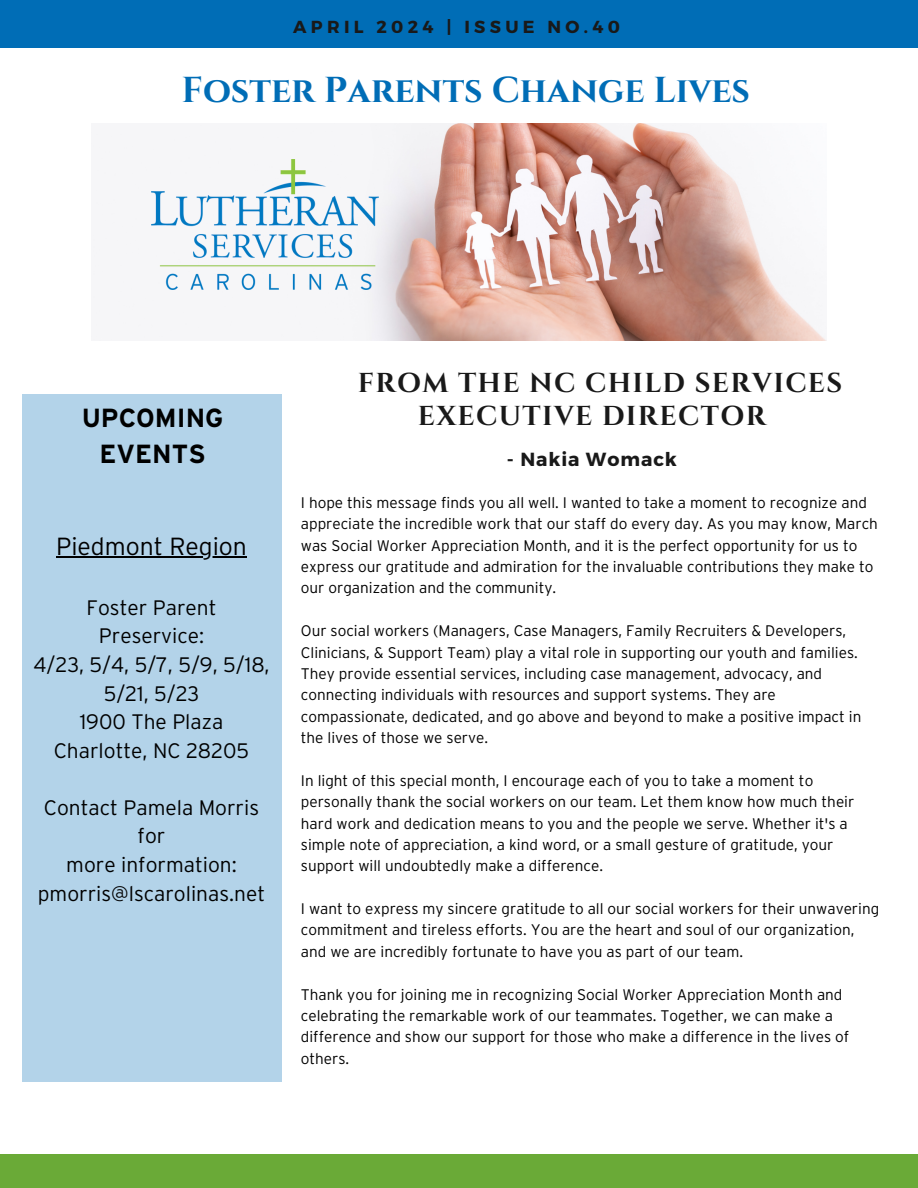
<style>
.page{position:relative;width:918px;height:1188px;background:#fff}
.page>*{position:absolute;margin:0;border:0;box-sizing:border-box;transform-origin:0 0}
.t1{font:700 36px "Cinzel";color:#006db6}
.t2{font:700 27.3px/32.7px "Cinzel";letter-spacing:.05em;color:#191919;text-align:center}
.t3{font:700 26.25px/36px "Interstate";color:#000;text-align:center}
.t4{font:300 24.75px "Interstate";color:#000}
.t5{font:300 21px/28.5px "Interstate";color:#000;text-align:center}
.t6{font:700 18.9px "Montserrat";letter-spacing:.05em;color:#191919}
.t7{font:700 17.4px "Montserrat";letter-spacing:.25em;color:#191919}
.t8{font:300 15.3px/21.3px "Interstate";color:#000}
</style>
<div class="page">
<img style="left:151px;top:123px;width:675px;height:217px">
<div style="left:0;top:0;width:918px;height:48px;background:#006db6"></div>
<div style="left:0;top:1154px;width:918px;height:34px;background:#6aaa37"></div>
<img style="left:152px;top:159px;width:227px;height:131px">
<div style="left:22px;top:395px;width:260px;height:687px;background:#b3d3e9"></div>
<hr style="left:56px;top:556px;width:191px;height:2px;background:#000">
<p class="t7" style="left:293px;top:15px;width:328px">APRIL 2024 | ISSUE NO.40</p>
<p class="t1" style="left:182px;top:67px;width:570px">Foster Parents Change Lives</p>
<h4 class="t3" style="left:82px;top:399px;width:143px">UPCOMING<br>EVENTS</h4>
<h2 class="t4" style="left:56px;top:532px;width:192px">Piedmont Region</h2>
<h2 class="t5" style="left:33px;top:593px;width:238px">Foster Parent<br>Preservice:<br>4/23, 5/4, 5/7, 5/9, 5/18,<br>5/21, 5/23<br>1900 The Plaza<br>Charlotte, NC 28205</h2>
<h4 class="t5" style="left:38px;top:793px;width:229px">Contact Pamela Morris for<br>more information: pmorris@lscarolinas.net</h4>
<h3 class="t2" style="left:358px;top:368px;width:486px">FROM THE NC CHILD SERVICES<br>EXECUTIVE DIRECTOR</h3>
<h4 class="t6" style="left:507px;top:447px;width:171px">- Nakia Womack</h4>
<p class="t8" style="left:301px;top:492px;width:579px">I hope this message finds you all well. I wanted to take a moment to recognize and appreciate the incredible work that our staff do every day. As you may know, March was Social Worker Appreciation Month, and it is the perfect opportunity for us to express our gratitude and admiration for the invaluable contributions they make to our organization and the community.</p>
<p class="t8" style="left:301px;top:620px;width:562px">Our social workers (Managers, Case Managers, Family Recruiters &amp; Developers, Clinicians, &amp; Support Team) play a vital role in supporting our youth and families.<br>They provide essential services, including case management, advocacy, and connecting individuals with resources and support systems. They are compassionate, dedicated, and go above and beyond to make a positive impact in the lives of those we serve.</p>
<p class="t8" style="left:301px;top:770px;width:555px">In light of this special month, I encourage each of you to take a moment to personally thank the social workers on our team. Let them know how much their hard work and dedication means to you and the people we serve. Whether it's a simple note of appreciation, a kind word, or a small gesture of gratitude, your support will undoubtedly make a difference.</p>
<p class="t8" style="left:301px;top:898px;width:580px">I want to express my sincere gratitude to all our social workers for their unwavering commitment and tireless efforts. You are the heart and soul of our organization, and we are incredibly fortunate to have you as part of our team.</p>
<p class="t8" style="left:301px;top:983px;width:550px">Thank you for joining me in recognizing Social Worker Appreciation Month and celebrating the remarkable work of our teammates. Together, we can make a difference and show our support for those who make a difference in the lives of others.</p>
</div>
